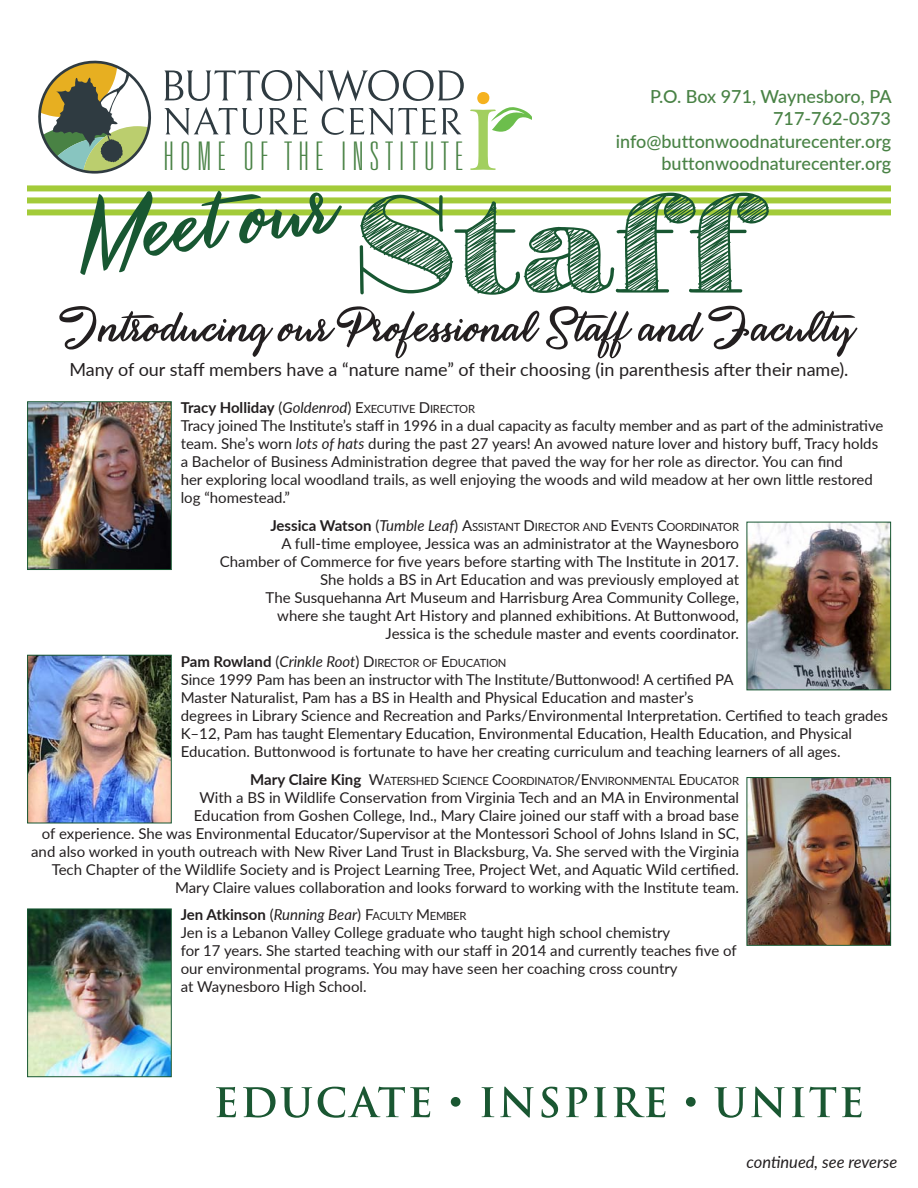
<style>
.page{position:relative;width:918px;height:1188px;background:#fff}
.page>*{position:absolute;margin:0;border:0;box-sizing:border-box;transform-origin:0 0}
.t1{font:100 ultra-condensed 39.45px "Univers";letter-spacing:.165em;color:#498245;scale:1.05 1}
.t2{font:500 18px/22.5px "Lato";color:#498245;text-align:right}
.t3{font:18px "Lato";color:#231f20}
.t4{font:italic 16.5px "Lato";color:#231f20}
.t5{font:15px/18px "Lato";color:#231f20}
.t6{font:11.25px "Lato";letter-spacing:-.02em;color:#231f20}
.s1{font-weight:700;font-size:15px}
.s2{font-size:15px}
.s3{font-style:italic;font-size:15px}
.s4{font-style:italic}
.s5{font-weight:700}
.s6{font-size:11.25px}
</style>
<div class="page">
<div style="left:27px;top:185px;width:864px;height:6px;background:#a3cb39"></div>
<div style="left:27px;top:197px;width:864px;height:6px;background:#a3cb39"></div>
<div style="left:27px;top:209px;width:864px;height:6px;background:#a3cb39"></div>
<svg style="left:360px;top:193px;width:409px;height:102px"></svg>
<svg style="left:80px;top:191px;width:262px;height:84px"></svg>
<svg style="left:59px;top:306px;width:798px;height:52px"></svg>
<img style="left:749px;top:779px;width:140px;height:165px">
<div style="left:747px;top:777px;width:144px;height:169px;border:1px solid #185732"></div>
<svg style="left:216px;top:1087px;width:20px;height:30px"></svg>
<svg style="left:243px;top:1087px;width:69px;height:31px"></svg>
<svg style="left:318px;top:1086px;width:112px;height:32px"></svg>
<div style="left:451px;top:1097px;width:10px;height:10px;background:#1a5732;border-radius:50%"></div>
<svg style="left:482px;top:1087px;width:12px;height:30px"></svg>
<svg style="left:500px;top:1087px;width:34px;height:31px"></svg>
<svg style="left:542px;top:1087px;width:16px;height:31px"></svg>
<svg style="left:566px;top:1087px;width:21px;height:30px"></svg>
<svg style="left:594px;top:1087px;width:13px;height:30px"></svg>
<svg style="left:613px;top:1087px;width:52px;height:30px"></svg>
<div style="left:686px;top:1097px;width:10px;height:10px;background:#1a5732;border-radius:50%"></div>
<svg style="left:714px;top:1087px;width:71px;height:31px"></svg>
<svg style="left:792px;top:1087px;width:44px;height:30px"></svg>
<svg style="left:842px;top:1087px;width:20px;height:30px"></svg>
<img style="left:29px;top:403px;width:141px;height:165px">
<div style="left:27px;top:401px;width:145px;height:169px;border:1px solid #185732"></div>
<img style="left:749px;top:524px;width:140px;height:164px">
<div style="left:747px;top:522px;width:144px;height:168px;border:1px solid #185732"></div>
<img style="left:29px;top:657px;width:141px;height:164px">
<div style="left:27px;top:655px;width:145px;height:168px;border:1px solid #185732"></div>
<img style="left:29px;top:911px;width:141px;height:164px">
<div style="left:27px;top:909px;width:145px;height:168px;border:1px solid #185732"></div>
<svg style="left:164px;top:70px;width:300px;height:65px"></svg>
<svg style="left:38px;top:61px;width:113px;height:113px"></svg>
<div style="left:477px;top:92px;width:12px;height:12px;background:#f5b21e;border-radius:50%"></div>
<svg style="left:470px;top:107px;width:62px;height:63px"></svg>
<h1 class="t1" style="left:164px;top:141px;width:286px">HOME OF THE INSTITUTE</h1>
<p class="t2" style="left:616px;top:85px;width:277px">P.O. Box 971, Waynesboro, PA<br>717-762-0373 info@buttonwoodnaturecenter.org buttonwoodnaturecenter.org</p>
<p class="t3" style="left:69px;top:358px;width:781px">Many of our staff members have a “nature name” of their choosing (in parenthesis after their name).</p>
<p class="t6" style="left:181px;top:402px;width:296px"><span class="s1">Tracy Holliday</span> <span class="s2">(</span><span class="s3">Goldenrod</span><span class="s2">) E</span>XECUTIVE <span class="s2">D</span>IRECTOR</p>
<p class="t5" style="left:181px;top:417px;width:704px">Tracy joined The Institute’s staff in 1996 in a dual capacity as faculty member and as part of the administrative team. She’s worn <span class="s4">lots of hats</span> during the past 27 years! An avowed nature lover and history buff, Tracy holds a Bachelor of Business Administration degree that paved the way for her role as director. You can find<br>her exploring local woodland trails, as well enjoying the woods and wild meadow at her own little restored log “homestead.”</p>
<p class="t6" style="left:270px;top:520px;width:470px"><span class="s1">Jessica Watson</span> <span class="s2">(</span><span class="s3">Tumble Leaf</span><span class="s2">) A</span>SSISTANT <span class="s2">D</span>IRECTOR AND <span class="s2">E</span>VENTS <span class="s2">C</span>OORDINATOR</p>
<p class="t5" style="left:220px;top:534px;width:521px;text-align:right">A full-time employee, Jessica was an administrator at the Waynesboro Chamber of Commerce for five years before starting with The Institute in 2017.<br>She holds a BS in Art Education and was previously employed at<br>The Susquehanna Art Museum and Harrisburg Area Community College,<br>where she taught Art History and planned exhibitions. At Buttonwood,<br>Jessica is the schedule master and events coordinator.</p>
<p class="t6" style="left:181px;top:656px;width:327px"><span class="s1">Pam Rowland</span> <span class="s2">(</span><span class="s3">Crinkle Root</span><span class="s2">) D</span>IRECTOR OF <span class="s2">E</span>DUCATION</p>
<p class="t5" style="left:181px;top:670px;width:709px">Since 1999 Pam has been an instructor with The Institute/Buttonwood! A certified PA<br>Master Naturalist, Pam has a BS in Health and Physical Education and master’s<br>degrees in Library Science and Recreation and Parks/Environmental Interpretation. Certified to teach grades K–12, Pam has taught Elementary Education, Environmental Education, Health Education, and Physical Education. Buttonwood is fortunate to have her creating curriculum and teaching learners of all ages.</p>
<p class="t6" style="left:250px;top:773px;width:490px"><span class="s1">Mary Claire King</span> <span class="s2">W</span>ATERSHED <span class="s2">S</span>CIENCE <span class="s2">C</span>OORDINATOR<span class="s2">/E</span>NVIRONMENTAL <span class="s2">E</span>DUCATOR</p>
<p class="t5" style="left:31px;top:788px;width:710px;text-align:right">With a BS in Wildlife Conservation from Virginia Tech and an MA in Environmental<br>Education from Goshen College, Ind., Mary Claire joined our staff with a broad base<br>of experience. She was Environmental Educator/Supervisor at the Montessori School of Johns Island in SC, and also worked in youth outreach with New River Land Trust in Blacksburg, Va. She served with the Virginia Tech Chapter of the Wildlife Society and is Project Learning Tree, Project Wet, and Aquatic Wild certified.<br>Mary Claire values collaboration and looks forward to working with the Institute team.</p>
<p class="t5" style="left:181px;top:906px;width:558px"><span class="s5">Jen Atkinson</span> (<span class="s4">Running Bear</span>) F<span class="s6">ACULTY</span> M<span class="s6">EMBER<br></span>Jen is a Lebanon Valley College graduate who taught high school chemistry<br>for 17 years. She started teaching with our staff in 2014 and currently teaches five of our environmental programs. You may have seen her coaching cross country<br>at Waynesboro High School.</p>
<p class="t4" style="left:747px;top:1152px;width:152px">continued, see reverse</p>
</div>
